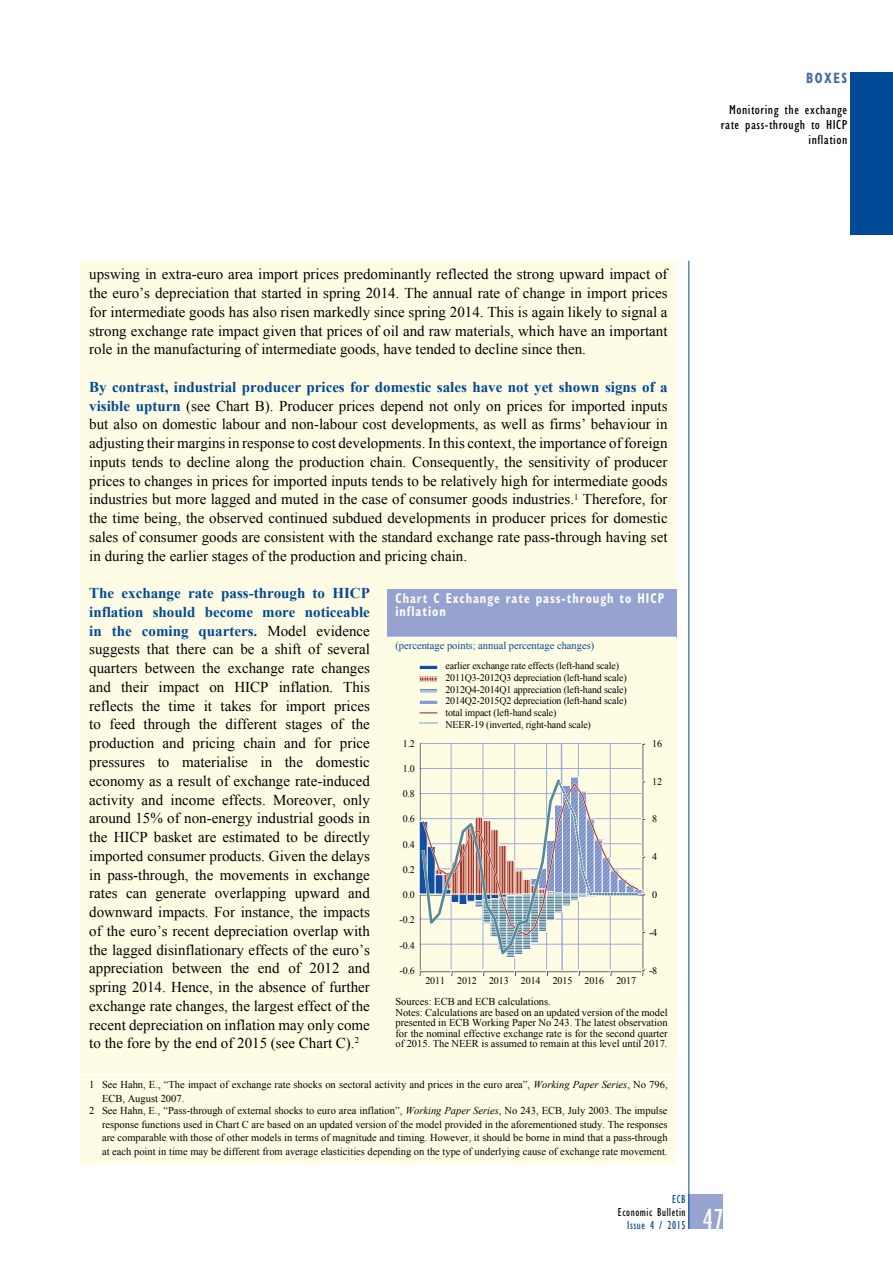
<style>
.page{position:relative;width:893px;height:1263px;background:#fff}
.page>*{position:absolute;margin:0;border:0;box-sizing:border-box;transform-origin:0 0}
.t1{font:condensed 30px "Gill Sans Myriad";color:#fff;scale:.95 1}
.t2{font:15px/18.8px "Times New Roman WGL";color:#000;text-align:justify}
.t3{font:700 condensed 15px "Gill Sans Myriad";letter-spacing:.12em;color:#4165aa;scale:.85 1}
.t4{font:700 condensed 14.25px/13.5px "Gill Sans Myriad";letter-spacing:.08em;color:#fff;scale:.85 1}
.t5{font:condensed 13.5px/15px "Gill Sans Myriad";letter-spacing:.035em;color:#000;text-align:right;scale:1.1 1}
.t6{font:condensed 12px "Gill Sans Myriad";letter-spacing:.05em;color:#000;scale:.95 1}
.t7{font:condensed 12px "Gill Sans Myriad";letter-spacing:.05em;color:#004996;scale:.95 1}
.t8{font:10.5px/10.5px "Times New Roman WGL";color:#000}
.t9{font:10.5px "Times New Roman WGL";color:#004896}
.t10{font:10.2px/11.7px "Times New Roman WGL";letter-spacing:-.015em;color:#000}
.s1{font-weight:700;color:#004996}
.s2{font-style:italic}
.s3{color:#fffce4}
</style>
<div class="page">
<div style="left:689px;top:1195px;width:34px;height:34px;background:#97a3d1"></div>
<hr style="left:689px;top:261px;width:1px;height:968px;background:#004996">
<div style="left:850px;top:72px;width:43px;height:163px;background:#004996"></div>
<div style="left:81px;top:261px;width:595px;height:902px;background:#fffce5"></div>
<hr style="left:81px;top:1074px;width:595px;height:1px;background:#fff">
<div style="left:387px;top:588px;width:289px;height:49px;background:#96a2d0"></div>
<hr style="left:387px;top:637px;width:289px;height:1px;background:#fff">
<hr style="left:387px;top:991px;width:289px;height:2px;background:#fff">
<svg style="left:420px;top:722px;width:17px;height:2px"></svg>
<svg style="left:419px;top:743px;width:226px;height:233px"></svg>
<hr style="left:419px;top:665px;width:19px;height:4px;background:#114fa0">
<div style="left:419px;top:665px;width:19px;height:5px;border:1px solid #fff"></div>
<hr style="left:419px;top:689px;width:19px;height:4px;background:#acc0ca">
<div style="left:419px;top:688px;width:19px;height:5px;border:1px solid #fff"></div>
<svg style="left:421px;top:702px;width:15px;height:1px"></svg>
<div style="left:419px;top:700px;width:19px;height:5px;border:1px solid #fff"></div>
<svg style="left:420px;top:712px;width:17px;height:1px"></svg>
<p class="t3" style="left:806px;top:69px;width:50px">Boxes</p>
<p class="t5" style="left:721px;top:102px;width:116px">Monitoring the exchange rate pass-through to HICP inflation</p>
<p class="t2" style="left:89px;top:265px;width:580px">upswing in extra-euro area import prices predominantly reflected the strong upward impact of the euro’s depreciation that started in spring 2014. The annual rate of change in import prices for intermediate goods has also risen markedly since spring 2014. This is again likely to signal a strong exchange rate impact given that prices of oil and raw materials, which have an important role in the manufacturing of intermediate goods, have tended to decline since then.</p>
<p class="t2" style="left:89px;top:377px;width:580px"><span class="s1">By contrast, industrial producer prices for domestic sales have not yet shown signs of a visible upturn</span> (see Chart B). Producer prices depend not only on prices for imported inputs but also on domestic labour and non-labour cost developments, as well as firms’ behaviour in adjusting their margins in response to cost developments. In this context, the importance of foreign inputs tends to decline along the production chain. Consequently, the sensitivity of producer prices to changes in prices for imported inputs tends to be relatively high for intermediate goods industries but more lagged and muted in the case of consumer goods industries.<sup>1</sup> Therefore, for the time being, the observed continued subdued developments in producer prices for domestic sales of consumer goods are consistent with the standard exchange rate pass-through having set in during the earlier stages of the production and pricing chain.</p>
<p class="t2" style="left:89px;top:584px;width:282px"><span class="s1">The exchange rate pass-through to HICP inflation should become more noticeable in the coming quarters.</span> Model evidence suggests that there can be a shift of several quarters between the exchange rate changes and their impact on HICP inflation. This reflects the time it takes for import prices to feed through the different stages of the production and pricing chain and for price pressures to materialise in the domestic economy as a result of exchange rate-induced activity and income effects. Moreover, only around 15% of non-energy industrial goods in the HICP basket are estimated to be directly imported consumer products. Given the delays in pass-through, the movements in exchange rates can generate overlapping upward and downward impacts. For instance, the impacts of the euro’s recent depreciation overlap with the lagged disinflationary effects of the euro’s appreciation between the end of 2012 and spring 2014. Hence, in the absence of further exchange rate changes, the largest effect of the recent depreciation on inflation may only come to the fore by the end of 2015 (see Chart C).<sup>2</sup></p>
<p class="t8" style="left:89px;top:1079px;width:580px">1 See Hahn, E., “The impact of exchange rate shocks on sectoral activity and prices in the euro area”, <span class="s2">Working Paper Series</span>, No 796,</p>
<p class="t8" style="left:102px;top:1093px;width:84px">ECB, August 2007.</p>
<p class="t8" style="left:89px;top:1105px;width:580px">2 See Hahn, E., “Pass-through of external shocks to euro area inflation”, <span class="s2">Working Paper Series</span>, No 243, ECB, July 2003. The impulse</p>
<p class="t8" style="left:102px;top:1119px;width:567px">response functions used in Chart C are based on an updated version of the model provided in the aforementioned study. The responses</p>
<p class="t8" style="left:102px;top:1132px;width:567px">are comparable with those of other models in terms of magnitude and timing. However, it should be borne in mind that a pass-through</p>
<p class="t8" style="left:102px;top:1146px;width:567px">at each point in time may be different from average elasticities depending on the type of underlying cause of exchange rate movement.</p>
<p class="t4" style="left:395px;top:591px;width:318px"><span class="s3">chart c</span> Exchange rate pass-through to hicp inflation</p>
<p class="t9" style="left:395px;top:638px;width:200px">(percentage points; annual percentage changes)</p>
<p class="t10" style="left:445px;top:660px;width:183px">earlier exchange rate effects (left-hand scale)<br>2011Q3-2012Q3 depreciation (left-hand scale)<br>2012Q4-2014Q1 appreciation (left-hand scale)<br>2014Q2-2015Q2 depreciation (left-hand scale) total impact (left-hand scale)<br>NEER-19 (inverted, right-hand scale)</p>
<p class="t10" style="left:403px;top:737px;width:14px">1.2</p>
<p class="t10" style="left:652px;top:737px;width:12px">16</p>
<p class="t10" style="left:403px;top:762px;width:14px">1.0</p>
<p class="t10" style="left:652px;top:775px;width:12px">12</p>
<p class="t10" style="left:403px;top:788px;width:14px">0.8</p>
<p class="t10" style="left:403px;top:813px;width:14px">0.6</p>
<p class="t10" style="left:652px;top:813px;width:7px">8</p>
<p class="t10" style="left:403px;top:838px;width:14px">0.4</p>
<p class="t10" style="left:652px;top:851px;width:7px">4</p>
<p class="t10" style="left:403px;top:863px;width:14px">0.2</p>
<p class="t10" style="left:403px;top:889px;width:14px">0.0</p>
<p class="t10" style="left:652px;top:889px;width:7px">0</p>
<p class="t10" style="left:399px;top:914px;width:17px">-0.2</p>
<p class="t10" style="left:649px;top:926px;width:10px">-4</p>
<p class="t10" style="left:399px;top:939px;width:17px">-0.4</p>
<p class="t10" style="left:399px;top:964px;width:17px">-0.6</p>
<p class="t10" style="left:649px;top:964px;width:10px">-8</p>
<p class="t10" style="left:425px;top:975px;width:212px">2011 2012 2013 2014 2015 2016 2017</p>
<p class="t8" style="left:395px;top:996px;width:274px">Sources: ECB and ECB calculations.<br>Notes: Calculations are based on an updated version of the model presented in ECB Working Paper No 243. The latest observation for the nominal effective exchange rate is for the second quarter of 2015. The NEER is assumed to remain at this level until 2017.</p>
<p class="t7" style="left:672px;top:1192px;width:16px">ECB</p>
<p class="t6" style="left:618px;top:1205px;width:73px">Economic Bulletin</p>
<p class="t7" style="left:627px;top:1218px;width:63px">Issue 4 / 2015</p>
<h1 class="t1" style="left:703px;top:1201px;width:23px">47</h1>
</div>
